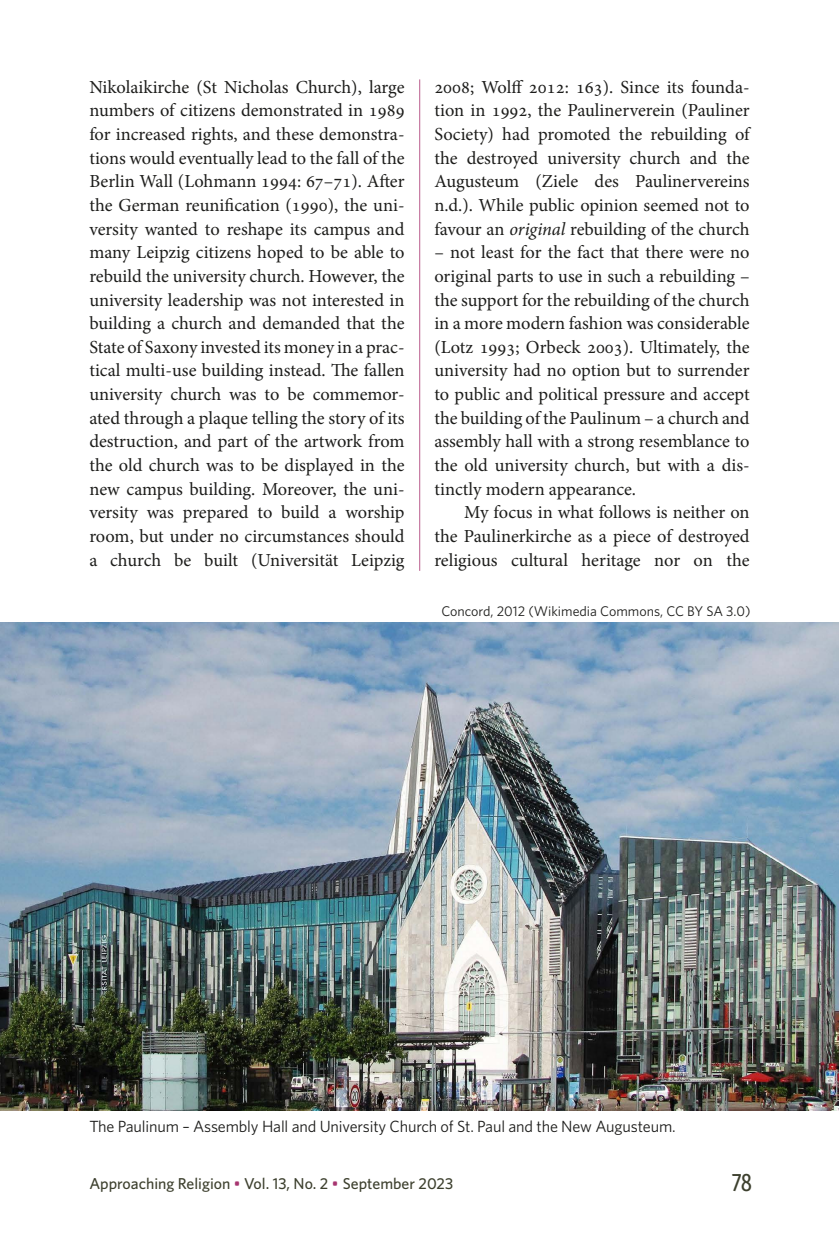
<style>
.page{position:relative;width:839px;height:1241px;background:#fff}
.page>*{position:absolute;margin:0;border:0;box-sizing:border-box;transform-origin:0 0}
.t1{font:500 24.5px "Whitney Condensed";color:#3d402e}
.Leipis{font:18.38px/23.6px "Minion Pro";letter-spacing:-.005em;color:#1d1d1b;text-align:justify}
.Kuvateksti{font:16.1px "Whitney";letter-spacing:-.01em;color:#1d1d1b}
.t2{font:500 15.75px "Whitney";color:#3d402e}
.Kuvateksti-2{font:14px "Whitney";color:#1d1d1b}
.s1{font-style:italic}
.s2{color:#a73570}
</style>
<div class="page">
<hr style="left:419px;top:79px;width:1px;height:491px;background:#b95d8d">
<img style="left:0;top:623px;width:838px;height:487px">
<p class="Leipis" style="left:89px;top:75px;width:317px">Nikolaikirche (St Nicholas Church), large numbers of citizens demonstrated in 1989 for increased rights, and these demonstra&shy;tions would eventually lead to the fall of the Berlin Wall (Lohmann 1994: 67–71). After the German reunification (1990), the uni&shy;versity wanted to reshape its campus and many Leipzig citizens hoped to be able to rebuild the university church. However, the university leadership was not interested in building a church and demanded that the State of Saxony invested its money in a prac&shy;tical multi-use building instead. The fallen university church was to be commemor&shy;ated through a plaque telling the story of its destruction, and part of the artwork from the old church was to be displayed in the new campus building. Moreover, the uni&shy;versity was prepared to build a worship room, but under no circumstances should a church be built (Universität Leipzig</p>
<p class="Leipis" style="left:434px;top:75px;width:317px">2008; Wolff 2012: 163). Since its founda&shy;tion in 1992, the Paulinerverein (Pauliner Society) had promoted the rebuilding of the destroyed university church and the Augusteum (Ziele des Paulinervereins n.d.). While public opinion seemed not to favour an <span class="s1">original</span> rebuilding of the church</p>
<p class="Leipis" style="left:434px;top:241px;width:317px">– not least for the fact that there were no original parts to use in such a rebuilding – the support for the rebuilding of the church in a more modern fashion was considerable (Lotz 1993; Orbeck 2003). Ultimately, the university had no option but to surrender to public and political pressure and accept the building of the Paulinum – a church and assembly hall with a strong resemblance to the old university church, but with a dis&shy;tinctly modern appearance.</p>
<p class="Leipis" style="left:434px;top:500px;width:317px;text-indent:30px">My focus in what follows is neither on the Paulinerkirche as a piece of destroyed religious cultural heritage nor on the</p>
<p class="Kuvateksti-2" style="left:441px;top:601px;width:310px">Concord, 2012 (Wikimedia Commons, CC BY SA 3.0)</p>
<p class="Kuvateksti" style="left:89px;top:1115px;width:587px">The Paulinum – Assembly Hall and University Church of St. Paul and the New Augusteum.</p>
<p class="t2" style="left:89px;top:1172px;width:365px">Approaching Religion <span class="s2">•</span> Vol. 13, No. 2 <span class="s2">•</span> September 2023</p>
<h1 class="t1" style="left:731px;top:1167px;width:21px">78</h1>
</div>
